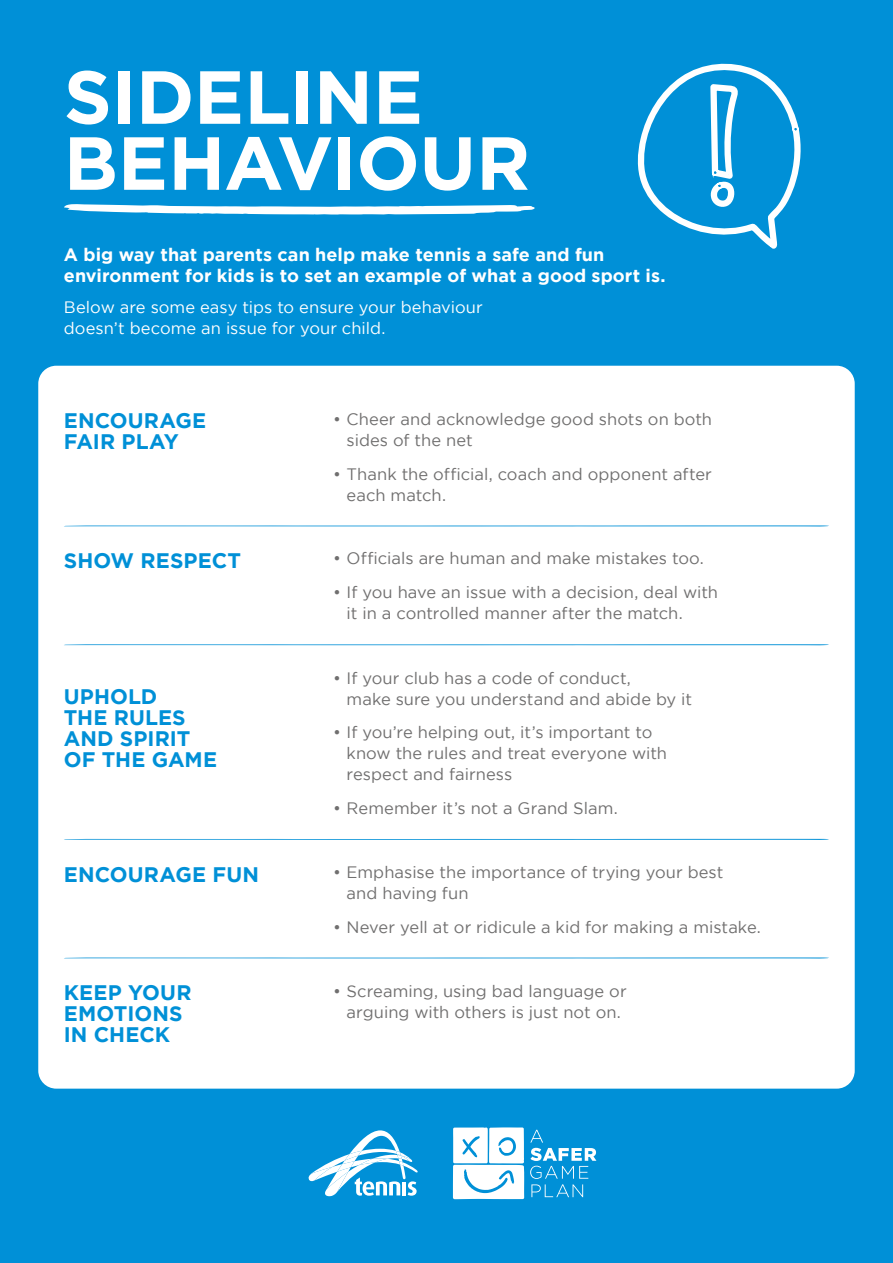
<style>
.page{position:relative;width:893px;height:1263px;background:#0090d7}
.page>*{position:absolute;margin:0;border:0;box-sizing:border-box;transform-origin:0 0}
.t1{font:700 75px/66px "Gotham HTF";letter-spacing:-.005em;color:#fff}
.t2{font:700 21px/21px "Gotham HTF";letter-spacing:.005em;color:#0090d7}
.t3{font:700 18px/21px "Gotham HTF";color:#fff}
.t4{font:16.5px/21px "Gotham HTF";letter-spacing:.005em;color:#706f6f}
.t5{font:16.5px/21px "Gotham HTF";color:#fff}
</style>
<div class="page">
<div style="left:38px;top:366px;width:817px;height:723px;background:#fff;border-radius:18px"></div>
<svg style="left:64px;top:204px;width:471px;height:11px"></svg>
<svg style="left:65px;top:525px;width:764px;height:1px"></svg>
<svg style="left:64px;top:644px;width:765px;height:2px;background:#95d0ee"></svg>
<svg style="left:64px;top:839px;width:765px;height:1px"></svg>
<svg style="left:64px;top:957px;width:765px;height:2px;background:#95d0ed"></svg>
<svg style="left:636px;top:63px;width:219px;height:356px"></svg>
<svg style="left:453px;top:1127px;width:143px;height:72px"></svg>
<svg style="left:309px;top:1130px;width:109px;height:66px"></svg>
<h1 class="t1" style="left:64px;top:62px;width:468px">SIDELINE<br>BEHAVIOUR</h1>
<p class="t3" style="left:64px;top:243px;width:603px">A big way that parents can help make tennis a safe and fun environment for kids is to set an example of what a good sport is.</p>
<p class="t5" style="left:64px;top:296px;width:420px">Below are some easy tips to ensure your behaviour doesn’t become an issue for your child.</p>
<p class="t2" style="left:64px;top:410px;width:144px">ENCOURAGE<br>FAIR PLAY</p>
<p class="t4" style="left:347px;top:408px;width:367px;text-indent:-13px">• Cheer and acknowledge good shots on both sides of the net</p>
<p class="t4" style="left:347px;top:463px;width:367px;text-indent:-13px">• Thank the official, coach and opponent after each match.</p>
<p class="t2" style="left:64px;top:550px;width:179px">SHOW RESPECT</p>
<p class="t4" style="left:333px;top:548px;width:372px">• Officials are human and make mistakes too.</p>
<p class="t4" style="left:347px;top:582px;width:373px;text-indent:-13px">• If you have an issue with a decision, deal with it in a controlled manner after the match.</p>
<p class="t2" style="left:64px;top:686px;width:155px">UPHOLD<br>THE RULES<br>AND SPIRIT<br>OF THE GAME</p>
<p class="t4" style="left:347px;top:667px;width:347px;text-indent:-13px">• If your club has a code of conduct,<br>make sure you understand and abide by it</p>
<p class="t4" style="left:347px;top:722px;width:322px;text-indent:-13px">• If you’re helping out, it’s important to know the rules and treat everyone with respect and fairness</p>
<p class="t4" style="left:333px;top:797px;width:286px">• Remember it’s not a Grand Slam.</p>
<p class="t2" style="left:64px;top:863px;width:197px">ENCOURAGE FUN</p>
<p class="t4" style="left:347px;top:861px;width:378px;text-indent:-13px">• Emphasise the importance of trying your best and having fun</p>
<p class="t4" style="left:333px;top:916px;width:429px">• Never yell at or ridicule a kid for making a mistake.</p>
<p class="t2" style="left:64px;top:982px;width:129px">KEEP YOUR<br>EMOTIONS<br>IN CHECK</p>
<p class="t4" style="left:333px;top:980px;width:295px;text-align:center">• Screaming, using bad language or arguing with others is just not on.</p>
</div>
